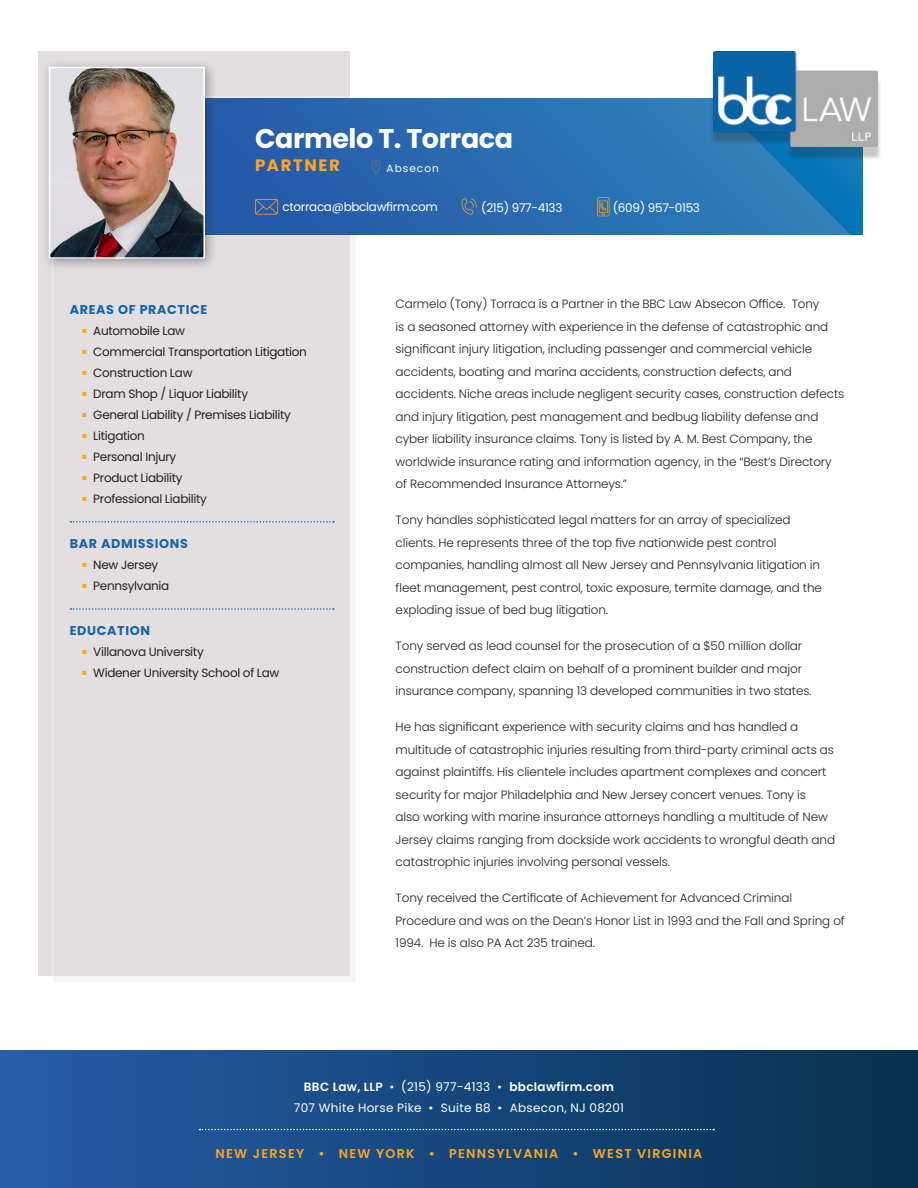
<style>
.page{position:relative;width:918px;height:1188px;background:#fff}
.page>*{position:absolute;margin:0;border:0;box-sizing:border-box;transform-origin:0 0}
.t1{font:700 27px "Poppins";letter-spacing:-.015em;color:#fff}
.t2{font:700 16.5px "Poppins";letter-spacing:.1em;color:#fea621}
.t3{font:600 12.75px "Poppins";letter-spacing:.1em;color:#fea621}
.t4{font:700 12.75px "Poppins";letter-spacing:.05em;color:#1863a6}
.t5{font:300 12px/22.5px "Poppins";letter-spacing:-.01em;color:#231f20}
.t6{font:12px "Poppins";letter-spacing:-.025em;color:#231f20}
.t7{font:12px/21px "Poppins";letter-spacing:.025em;color:#fff;text-align:center}
.t8{font:12px "Poppins";letter-spacing:-.025em;color:#fff}
.t9{font:10.5px "Poppins";letter-spacing:.1em;color:#fff}
.s1{color:#fea621}
.s2{font-weight:600}
</style>
<div class="page">
<div style="left:0;top:1050px;width:918px;height:138px;background:linear-gradient(to right,#275daa,#05324f)"></div>
<div style="left:39px;top:51px;width:311px;height:925px;background:#e3dfe0"></div>
<div style="left:52px;top:96px;width:305px;height:888px;background:#e3dfe0;border:2px solid #fff"></div>
<img style="left:217px;top:99px;width:645px;height:135px">
<div style="left:711px;top:59px;width:170px;height:102px;background:#231f20;opacity:.25"></div>
<img style="left:714px;top:51px;width:164px;height:96px">
<svg style="left:70px;top:521px;width:264px;height:2px"></svg>
<svg style="left:70px;top:608px;width:264px;height:2px"></svg>
<svg style="left:199px;top:1129px;width:515px;height:1px"></svg>
<svg style="left:461px;top:198px;width:16px;height:17px"></svg>
<svg style="left:372px;top:160px;width:9px;height:15px"></svg>
<svg style="left:255px;top:199px;width:23px;height:16px"></svg>
<svg style="left:597px;top:197px;width:12px;height:19px"></svg>
<div style="left:41px;top:59px;width:176px;height:212px;background:#231f20;opacity:.4"></div>
<img style="left:52px;top:70px;width:150px;height:186px">
<div style="left:49px;top:67px;width:156px;height:192px;border:2px solid #fff"></div>
<p class="t1" style="left:255px;top:123px;width:260px">Carmelo T. Torraca</p>
<p class="t2" style="left:255px;top:156px;width:86px">PARTNER</p>
<p class="t9" style="left:387px;top:162px;width:54px">Absecon</p>
<p class="t8" style="left:282px;top:199px;width:157px">ctorraca@bbclawfirm.com</p>
<p class="t8" style="left:481px;top:201px;width:83px">(215) 977-4133</p>
<p class="t8" style="left:613px;top:201px;width:89px">(609) 957-0153</p>
<p class="t4" style="left:70px;top:302px;width:139px">AREAS OF PRACTICE</p>
<p class="t6" style="left:82px;top:323px;width:104px"><span class="s1">■</span> Automobile Law</p>
<p class="t6" style="left:82px;top:344px;width:226px"><span class="s1">■</span> Commercial Transportation Litigation</p>
<p class="t6" style="left:82px;top:365px;width:112px"><span class="s1">■</span> Construction Law</p>
<p class="t6" style="left:82px;top:386px;width:167px"><span class="s1">■</span> Dram Shop / Liquor Liability</p>
<p class="t6" style="left:82px;top:407px;width:210px"><span class="s1">■</span> General Liability / Premises Liability</p>
<p class="t6" style="left:82px;top:428px;width:64px"><span class="s1">■</span> Litigation</p>
<p class="t6" style="left:82px;top:449px;width:96px"><span class="s1">■</span> Personal Injury</p>
<p class="t6" style="left:82px;top:470px;width:102px"><span class="s1">■</span> Product Liability</p>
<p class="t6" style="left:82px;top:491px;width:126px"><span class="s1">■</span> Professional Liability</p>
<p class="t4" style="left:70px;top:536px;width:120px">BAR ADMISSIONS</p>
<p class="t6" style="left:82px;top:557px;width:78px"><span class="s1">■</span> New Jersey</p>
<p class="t6" style="left:82px;top:578px;width:89px"><span class="s1">■</span> Pennsylvania</p>
<p class="t4" style="left:70px;top:623px;width:82px">EDUCATION</p>
<p class="t6" style="left:82px;top:644px;width:123px"><span class="s1">■</span> Villanova University</p>
<p class="t6" style="left:82px;top:665px;width:199px"><span class="s1">■</span> Widener University School of Law</p>
<p class="t5" style="left:396px;top:293px;width:450px">Carmelo (Tony) Torraca is a Partner in the BBC Law Absecon Office. Tony<br>is a seasoned attorney with experience in the defense of catastrophic and significant injury litigation, including passenger and commercial vehicle accidents, boating and marina accidents, construction defects, and accidents. Niche areas include negligent security cases, construction defects and injury litigation, pest management and bedbug liability defense and cyber liability insurance claims. Tony is listed by A. M. Best Company, the worldwide insurance rating and information agency, in the “Best’s Directory of Recommended Insurance Attorneys.”</p>
<p class="t5" style="left:396px;top:509px;width:428px">Tony handles sophisticated legal matters for an array of specialized clients. He represents three of the top five nationwide pest control companies, handling almost all New Jersey and Pennsylvania litigation in fleet management, pest control, toxic exposure, termite damage, and the exploding issue of bed bug litigation.</p>
<p class="t5" style="left:396px;top:635px;width:417px">Tony served as lead counsel for the prosecution of a $50 million dollar construction defect claim on behalf of a prominent builder and major insurance company, spanning 13 developed communities in two states.</p>
<p class="t5" style="left:396px;top:716px;width:441px">He has significant experience with security claims and has handled a multitude of catastrophic injuries resulting from third-party criminal acts as against plaintiffs. His clientele includes apartment complexes and concert security for major Philadelphia and New Jersey concert venues. Tony is<br>also working with marine insurance attorneys handling a multitude of New Jersey claims ranging from dockside work accidents to wrongful death and catastrophic injuries involving personal vessels.</p>
<p class="t5" style="left:396px;top:887px;width:451px">Tony received the Certificate of Achievement for Advanced Criminal<br>Procedure and was on the Dean’s Honor List in 1993 and the Fall and Spring of<br>1994. He is also PA Act 235 trained.</p>
<p class="t7" style="left:294px;top:1076px;width:332px"><span class="s2">BBC Law, LLP</span> • (215) 977-4133 • <span class="s2">bbclawfirm.com<br></span>707 White Horse Pike • Suite B8 • Absecon, NJ 08201</p>
<p class="t3" style="left:216px;top:1147px;width:488px">NEW JERSEY • NEW YORK • PENNSYLVANIA • WEST VIRGINIA</p>
</div>
